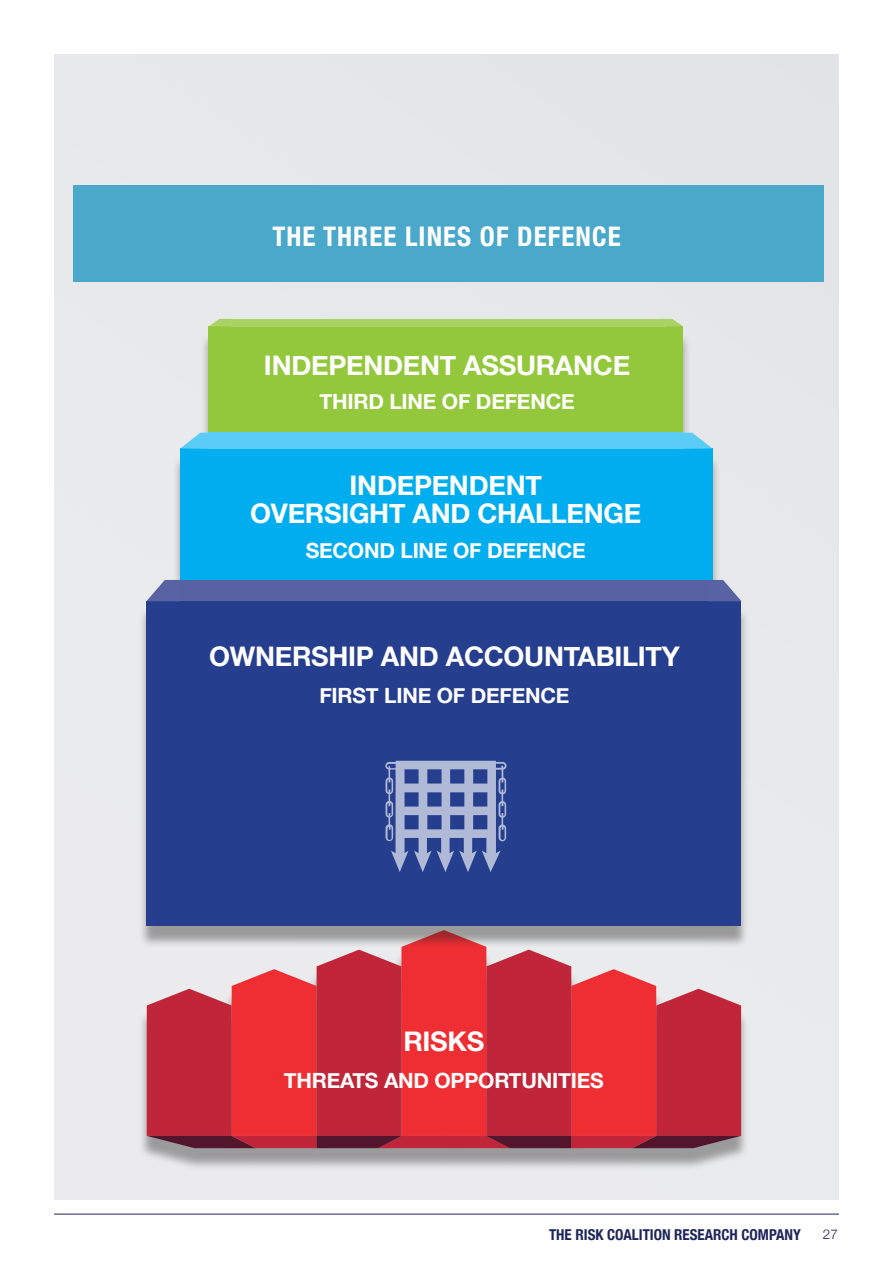
<style>
.page{position:relative;width:893px;height:1263px;background:#fff}
.page>*{position:absolute;margin:0;border:0;box-sizing:border-box;transform-origin:0 0}
.t1{font:700 27px/28.5px "Helvetica Neue";letter-spacing:-.01em;color:#fff;text-align:center}
.t2{font:700 condensed 27px "Helvetica Neue";letter-spacing:.04em;color:#fff}
.t3{font:700 21px "Helvetica Neue";letter-spacing:-.01em;color:#fff}
.t4{font:700 condensed 15px "Helvetica Neue";color:#1e2659}
.t5{font:300 13.5px "Helvetica Neue";color:#1e2659}
</style>
<div class="page">
<hr style="left:54px;top:1214px;width:785px;height:1px;background:#1e2659">
<div style="left:54px;top:54px;width:785px;height:1145px;background:#e7e8e9"></div>
<div style="left:209px;top:326px;width:474px;height:325px;background:#94c83c"></div>
<div style="left:231px;top:319px;width:435px;height:7px;background:#aad264"></div>
<svg style="left:666px;top:319px;width:17px;height:7px"></svg>
<svg style="left:209px;top:319px;width:22px;height:7px"></svg>
<div style="left:180px;top:448px;width:533px;height:325px;background:#00aeef"></div>
<div style="left:209px;top:433px;width:474px;height:16px;background:#5accf5"></div>
<svg style="left:180px;top:433px;width:29px;height:16px"></svg>
<svg style="left:683px;top:433px;width:29px;height:16px"></svg>
<div style="left:139px;top:937px;width:610px;height:234px;background:#231f20;opacity:.4"></div>
<svg style="left:147px;top:948px;width:594px;height:200px;background:#d2414d"></svg>
<div style="left:73px;top:185px;width:751px;height:97px;background:#4aa8ca"></div>
<div style="left:139px;top:607px;width:610px;height:341px;background:#231f20;opacity:.4"></div>
<div style="left:147px;top:601px;width:594px;height:324px;background:#253f8e"></div>
<div style="left:180px;top:580px;width:533px;height:21px;background:#5861a3"></div>
<svg style="left:146px;top:580px;width:34px;height:21px"></svg>
<svg style="left:713px;top:580px;width:28px;height:21px"></svg>
<svg style="left:385px;top:761px;width:122px;height:111px"></svg>
<p class="t2" style="left:272px;top:214px;width:350px">THE THREE LINES OF DEFENCE</p>
<p class="t1" style="left:264px;top:352px;width:368px">INDEPENDENT ASSURANCE</p>
<p class="t3" style="left:319px;top:385px;width:257px">THIRD LINE OF DEFENCE</p>
<p class="t1" style="left:250px;top:472px;width:393px">INDEPENDENT<br>OVERSIGHT AND CHALLENGE</p>
<p class="t3" style="left:306px;top:534px;width:281px">SECOND LINE OF DEFENCE</p>
<p class="t1" style="left:209px;top:643px;width:472px">OWNERSHIP AND ACCOUNTABILITY</p>
<p class="t3" style="left:319px;top:679px;width:252px">FIRST LINE OF DEFENCE</p>
<p class="t1" style="left:403px;top:1028px;width:82px">RISKS</p>
<p class="t3" style="left:284px;top:1064px;width:322px">THREATS AND OPPORTUNITIES</p>
<p class="t4" style="left:549px;top:1222px;width:253px">THE RISK COALITION RESEARCH COMPANY</p>
<p class="t5" style="left:823px;top:1223px;width:17px">27</p>
</div>
